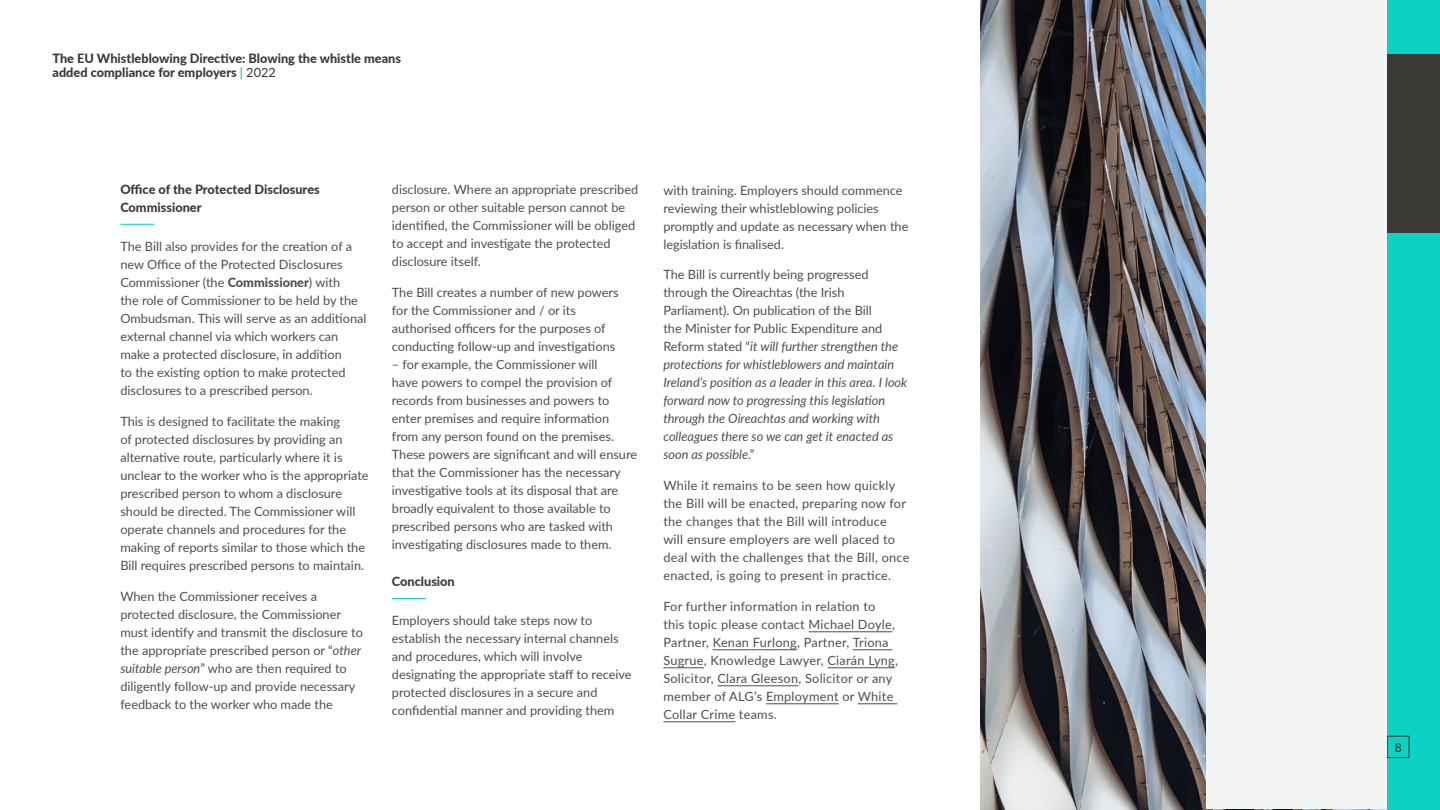
<style>
.page{position:relative;width:1440px;height:810px;background:#fff}
.page>*{position:absolute;margin:0;border:0;box-sizing:border-box;transform-origin:0 0}
.t1{font:12.75px/18px "Lato";color:#4f4e4c}
.t2{font:12.75px/18px "Lato";letter-spacing:.02em;color:#4f4e4c}
.t3{font:italic 12.75px/18px "Lato";color:#4f4e4c}
.t4{font:800 12.75px/14.2px "Lato";color:#3b3936}
.t5{font:500 12px "Lato";color:#3b3936}
.s1{font-weight:700;color:#0bd2c5}
.s2{font-weight:400}
.s3{font-weight:800}
.s4{font-style:italic}
.s5{font-style:normal}
</style>
<div class="page">
<div style="left:1388px;top:0;width:52px;height:810px;background:#0bd2c5"></div>
<img style="left:980px;top:0;width:406px;height:810px">
<div style="left:1388px;top:54px;width:52px;height:178px;background:#3b3936"></div>
<div style="left:1387px;top:736px;width:22px;height:22px;border:1px solid #3b3936"></div>
<div style="left:1206px;top:0;width:181px;height:809px;background:#f3f5f5"></div>
<svg style="left:120px;top:224px;width:35px;height:1px"></svg>
<svg style="left:392px;top:598px;width:34px;height:1px"></svg>
<hr style="left:809px;top:632px;width:83px;height:1px;background:#4f4e4c">
<hr style="left:713px;top:650px;width:84px;height:1px;background:#4f4e4c">
<hr style="left:853px;top:650px;width:39px;height:1px;background:#4f4e4c">
<hr style="left:663px;top:668px;width:41px;height:1px;background:#4f4e4c">
<hr style="left:828px;top:668px;width:67px;height:1px;background:#4f4e4c">
<hr style="left:718px;top:686px;width:80px;height:1px;background:#4f4e4c">
<hr style="left:766px;top:704px;width:73px;height:1px;background:#4f4e4c">
<hr style="left:858px;top:704px;width:39px;height:1px;background:#4f4e4c">
<hr style="left:663px;top:722px;width:72px;height:1px;background:#4f4e4c">
<p class="t4" style="left:52px;top:50px;width:350px">The EU Whistleblowing Directive: Blowing the whistle means added compliance for employers <span class="s1">|</span> <span class="s2">2022</span></p>
<p class="t4" style="left:120px;top:180px;width:201px;line-height:18px">Office of the Protected Disclosures<br>Commissioner</p>
<p class="t1" style="left:120px;top:237px;width:248px">The Bill also provides for the creation of a new Office of the Protected Disclosures Commissioner (the <span class="s3">Commissioner</span>) with<br>the role of Commissioner to be held by the Ombudsman. This will serve as an additional external channel via which workers can make a protected disclosure, in addition<br>to the existing option to make protected disclosures to a prescribed person.</p>
<p class="t1" style="left:120px;top:412px;width:250px">This is designed to facilitate the making<br>of protected disclosures by providing an alternative route, particularly where it is unclear to the worker who is the appropriate prescribed person to whom a disclosure should be directed. The Commissioner will operate channels and procedures for the making of reports similar to those which the Bill requires prescribed persons to maintain.</p>
<p class="t1" style="left:120px;top:586px;width:244px">When the Commissioner receives a protected disclosure, the Commissioner must identify and transmit the disclosure to the appropriate prescribed person or “<span class="s4">other suitable person</span>” who are then required to diligently follow-up and provide necessary feedback to the worker who made the</p>
<p class="t1" style="left:392px;top:180px;width:248px">disclosure. Where an appropriate prescribed person or other suitable person cannot be identified, the Commissioner will be obliged to accept and investigate the protected disclosure itself.</p>
<p class="t1" style="left:392px;top:283px;width:228px">The Bill creates a number of new powers for the Commissioner and / or its authorised officers for the purposes of conducting follow-up and investigations</p>
<p class="t1" style="left:392px;top:355px;width:247px">– for example, the Commissioner will<br>have powers to compel the provision of records from businesses and powers to enter premises and require information from any person found on the premises.<br>These powers are significant and will ensure that the Commissioner has the necessary investigative tools at its disposal that are broadly equivalent to those available to prescribed persons who are tasked with investigating disclosures made to them.</p>
<p class="t4" style="left:392px;top:574px;width:65px">Conclusion</p>
<p class="t1" style="left:392px;top:611px;width:241px">Employers should take steps now to establish the necessary internal channels and procedures, which will involve designating the appropriate staff to receive protected disclosures in a secure and confidential manner and providing them</p>
<p class="t1" style="left:663px;top:180px;width:247px">with training. Employers should commence reviewing their whistleblowing policies promptly and update as necessary when the legislation is finalised.</p>
<p class="t3" style="left:663px;top:265px;width:245px"><span class="s5">The Bill is currently being progressed through the Oireachtas (the Irish Parliament). On publication of the Bill<br>the Minister for Public Expenditure and Reform stated “</span>it will further strengthen the protections for whistleblowers and maintain Ireland’s position as a leader in this area. I look forward now to progressing this legislation through the Oireachtas and working with colleagues there so we can get it enacted as soon as possible<span class="s5">.”</span></p>
<p class="t2" style="left:663px;top:476px;width:248px">While it remains to be seen how quickly the Bill will be enacted, preparing now for the changes that the Bill will introduce will ensure employers are well placed to deal with the challenges that the Bill, once enacted, is going to present in practice.</p>
<p class="t2" style="left:663px;top:597px;width:236px">For further information in relation to this topic please contact Michael Doyle, Partner, Kenan Furlong, Partner, Triona Sugrue, Knowledge Lawyer, Ciarán Lyng, Solicitor, Clara Gleeson, Solicitor or any member of ALG’s Employment or White Collar Crime teams.</p>
<p class="t5" style="left:1395px;top:739px;width:8px">8</p>
</div>
